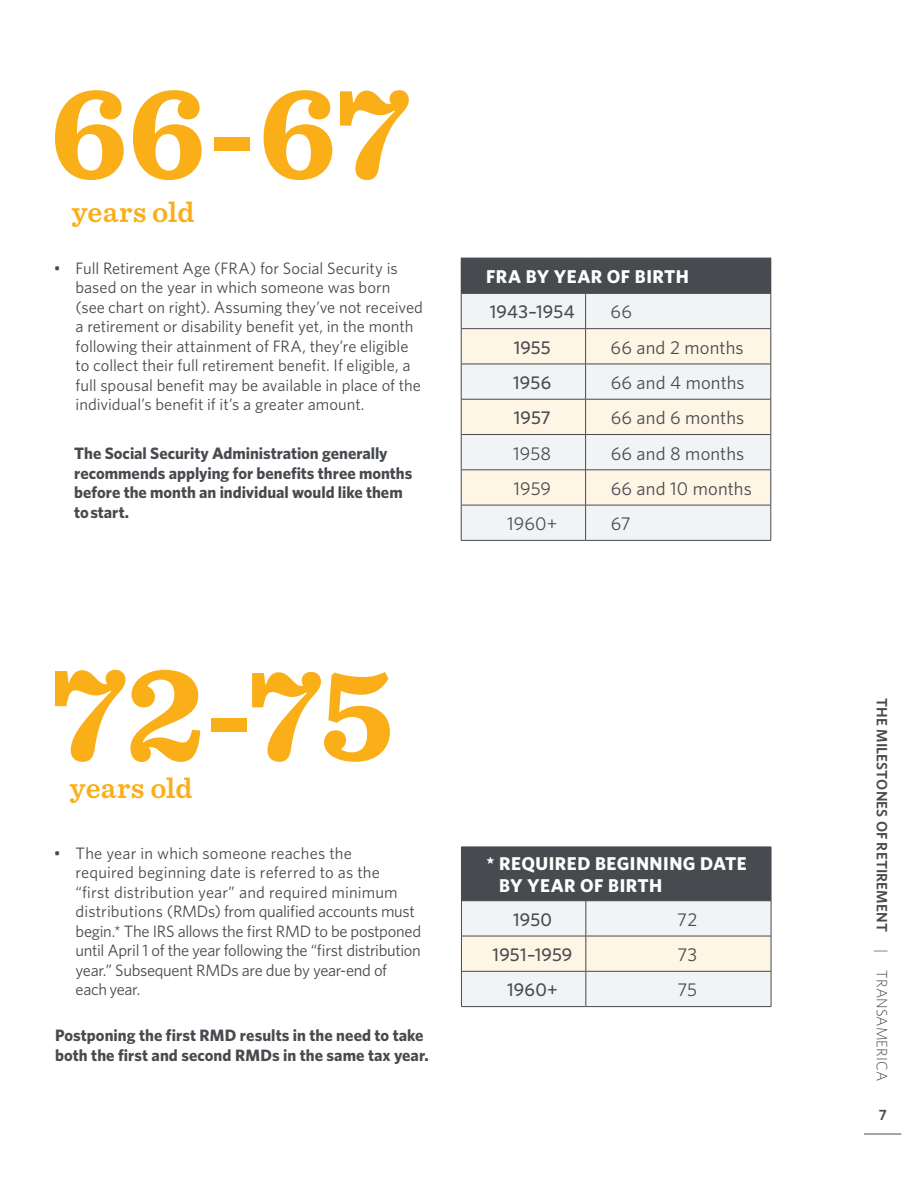
<style>
.page{position:relative;width:918px;height:1188px;background:#fff}
.page>*{position:absolute;margin:0;border:0;box-sizing:border-box;transform-origin:0 0}
.t1{font:700 135px "Sentinel";color:#faaf18}
.t2{font:600 29.7px "Sentinel";letter-spacing:.005em;color:#faaf18}
.t3{font:18.6px "Whitney";letter-spacing:.005em;color:#474a4e}
.t4{font:700 18.6px/22.4px "Whitney";letter-spacing:.025em;color:#fff}
.t5{font:500 18.6px "Whitney";letter-spacing:.005em;color:#474a4e}
.t6{font:16.5px/19.5px "Whitney";color:#474a4e}
.t7{font:700 16.5px/19.5px "Whitney";color:#474a4e}
.t8{font:600 15px "Whitney";letter-spacing:.015em;color:#474a4e}
.s1{font-size:138.15px}
.s2{font-weight:300}
</style>
<div class="page">
<hr style="left:864px;top:1134px;width:37px;height:1px;background:#474a4e">
<div style="left:461px;top:258px;width:310px;height:35px;background:#474a4e"></div>
<div style="left:462px;top:294px;width:309px;height:246px;background:#f2f3f4"></div>
<svg style="left:462px;top:329px;width:309px;height:176px;fill:#fef5e5"></svg>
<hr style="left:771px;top:258px;width:1px;height:35px;background:#474a4e">
<hr style="left:461px;top:293px;width:125px;height:1px;background:#474a4e">
<hr style="left:461px;top:294px;width:1px;height:34px;background:#474a4e">
<hr style="left:586px;top:293px;width:185px;height:1px;background:#474a4e">
<hr style="left:585px;top:294px;width:1px;height:34px;background:#474a4e">
<hr style="left:771px;top:294px;width:1px;height:34px;background:#474a4e">
<hr style="left:461px;top:364px;width:1px;height:35px;background:#474a4e">
<hr style="left:585px;top:364px;width:1px;height:35px;background:#474a4e">
<hr style="left:771px;top:364px;width:1px;height:35px;background:#474a4e">
<hr style="left:461px;top:435px;width:1px;height:35px;background:#474a4e">
<hr style="left:585px;top:435px;width:1px;height:35px;background:#474a4e">
<hr style="left:771px;top:435px;width:1px;height:35px;background:#474a4e">
<hr style="left:461px;top:505px;width:1px;height:35px;background:#474a4e">
<hr style="left:461px;top:540px;width:125px;height:1px;background:#474a4e">
<hr style="left:585px;top:505px;width:1px;height:35px;background:#474a4e">
<hr style="left:771px;top:505px;width:1px;height:35px;background:#474a4e">
<hr style="left:586px;top:540px;width:185px;height:1px;background:#474a4e">
<hr style="left:461px;top:329px;width:1px;height:35px;background:#474a4e">
<hr style="left:461px;top:328px;width:125px;height:1px;background:#474a4e">
<hr style="left:586px;top:328px;width:185px;height:1px;background:#474a4e">
<hr style="left:585px;top:329px;width:1px;height:35px;background:#474a4e">
<hr style="left:771px;top:329px;width:1px;height:35px;background:#474a4e">
<hr style="left:461px;top:364px;width:125px;height:1px;background:#474a4e">
<hr style="left:586px;top:364px;width:185px;height:1px;background:#474a4e">
<hr style="left:461px;top:399px;width:1px;height:35px;background:#474a4e">
<hr style="left:461px;top:399px;width:125px;height:1px;background:#474a4e">
<hr style="left:586px;top:399px;width:185px;height:1px;background:#474a4e">
<hr style="left:585px;top:399px;width:1px;height:35px;background:#474a4e">
<hr style="left:771px;top:399px;width:1px;height:35px;background:#474a4e">
<hr style="left:461px;top:434px;width:125px;height:1px;background:#474a4e">
<hr style="left:586px;top:434px;width:185px;height:1px;background:#474a4e">
<hr style="left:461px;top:470px;width:1px;height:35px;background:#474a4e">
<hr style="left:461px;top:470px;width:125px;height:1px;background:#474a4e">
<hr style="left:586px;top:470px;width:185px;height:1px;background:#474a4e">
<hr style="left:585px;top:470px;width:1px;height:35px;background:#474a4e">
<hr style="left:771px;top:470px;width:1px;height:35px;background:#474a4e">
<hr style="left:461px;top:505px;width:125px;height:1px;background:#474a4e">
<hr style="left:586px;top:505px;width:185px;height:1px;background:#474a4e">
<div style="left:461px;top:847px;width:310px;height:54px;background:#474a4e"></div>
<svg style="left:462px;top:901px;width:309px;height:105px"></svg>
<hr style="left:771px;top:847px;width:1px;height:54px;background:#474a4e">
<hr style="left:461px;top:901px;width:1px;height:35px;background:#474a4e">
<hr style="left:586px;top:901px;width:1px;height:35px;background:#474a4e">
<hr style="left:771px;top:901px;width:1px;height:35px;background:#474a4e">
<hr style="left:461px;top:972px;width:1px;height:34px;background:#474a4e">
<hr style="left:586px;top:972px;width:1px;height:34px;background:#474a4e">
<hr style="left:771px;top:972px;width:1px;height:34px;background:#474a4e">
<hr style="left:461px;top:936px;width:1px;height:35px;background:#474a4e">
<hr style="left:461px;top:936px;width:125px;height:1px;background:#474a4e">
<hr style="left:586px;top:936px;width:185px;height:1px;background:#474a4e">
<hr style="left:586px;top:936px;width:1px;height:35px;background:#474a4e">
<hr style="left:771px;top:936px;width:1px;height:35px;background:#474a4e">
<hr style="left:461px;top:971px;width:125px;height:1px;background:#474a4e">
<hr style="left:586px;top:971px;width:185px;height:1px;background:#474a4e">
<hr style="left:461px;top:1006px;width:125px;height:1px;background:#474a4e">
<hr style="left:586px;top:1006px;width:185px;height:1px;background:#474a4e">
<h1 class="t1" style="left:49px;top:26px;width:362px">66-67</h1>
<h2 class="t2" style="left:72px;top:189px;width:124px">years old</h2>
<p class="t6" style="left:76px;top:258px;width:349px;text-indent:-22px">• Full Retirement Age (FRA) for Social Security is based on the year in which someone was born (see chart on right). Assuming they’ve not received a retirement or disability benefit yet, in the month following their attainment of FRA, they’re eligible to collect their full retirement benefit. If eligible, a full spousal benefit may be available in place of the individual’s benefit if it’s a greater amount.</p>
<p class="t7" style="left:74px;top:443px;width:340px">The Social Security Administration generally recommends applying for benefits three months before the month an individual would like them to start.</p>
<h1 class="t1" style="left:50px;top:608px;width:346px"><span class="s1">72</span>-75</h1>
<h2 class="t2" style="left:70px;top:765px;width:124px">years old</h2>
<p class="t6" style="left:76px;top:843px;width:347px;text-indent:-22px">• The year in which someone reaches the<br>required beginning date is referred to as the<br>“first distribution year” and required minimum distributions (RMDs) from qualified accounts must begin.* The IRS allows the first RMD to be postponed until April 1 of the year following the “first distribution year.” Subsequent RMDs are due by year-end of each year.</p>
<p class="t7" style="left:55px;top:1025px;width:375px">Postponing the first RMD results in the need to take both the first and second RMDs in the same tax year.</p>
<p class="t4" style="left:486px;top:265px;width:204px">FRA BY YEAR OF BIRTH</p>
<p class="t5" style="left:490px;top:300px;width:86px">1943–1954</p>
<p class="t3" style="left:611px;top:300px;width:23px">66</p>
<p class="t5" style="left:514px;top:335px;width:39px">1955</p>
<p class="t3" style="left:611px;top:335px;width:134px">66 and 2 months</p>
<p class="t5" style="left:513px;top:370px;width:39px">1956</p>
<p class="t3" style="left:611px;top:370px;width:135px">66 and 4 months</p>
<p class="t5" style="left:514px;top:406px;width:39px">1957</p>
<p class="t3" style="left:611px;top:405px;width:135px">66 and 6 months</p>
<p class="t3" style="left:513px;top:441px;width:39px">1958</p>
<p class="t3" style="left:611px;top:441px;width:135px">66 and 8 months</p>
<p class="t3" style="left:514px;top:476px;width:39px">1959</p>
<p class="t3" style="left:611px;top:476px;width:143px">66 and 10 months</p>
<p class="t3" style="left:507px;top:511px;width:52px">1960+</p>
<p class="t3" style="left:611px;top:511px;width:21px">67</p>
<p class="t4" style="left:499px;top:852px;width:249px;text-indent:-13px">* REQUIRED BEGINNING DATE<br>BY YEAR OF BIRTH</p>
<p class="t5" style="left:513px;top:907px;width:40px">1950</p>
<p class="t3" style="left:677px;top:907px;width:21px">72</p>
<p class="t5" style="left:493px;top:942px;width:81px">1951–1959</p>
<p class="t3" style="left:677px;top:942px;width:21px">73</p>
<p class="t5" style="left:507px;top:978px;width:52px">1960+</p>
<p class="t3" style="left:677px;top:978px;width:21px">75</p>
<p class="t8" style="left:892px;top:698px;width:384px;rotate:90deg">THE MILESTONES OF RETIREMENT <span class="s2">| TRANSAMERICA</span></p>
<p class="t8" style="left:879px;top:1105px;width:10px">7</p>
</div>
